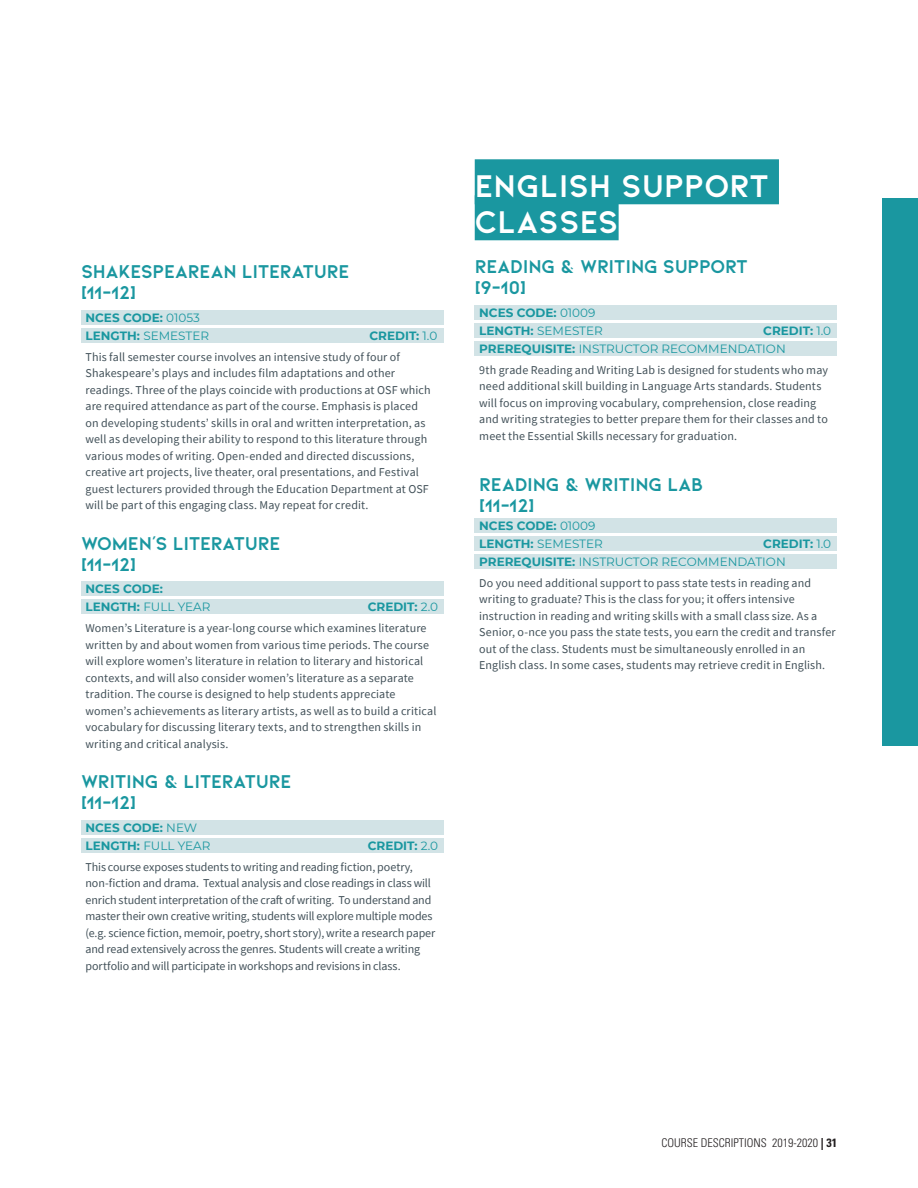
<style>
.page{position:relative;width:918px;height:1188px;background:#fff}
.page>*{position:absolute;margin:0;border:0;box-sizing:border-box;transform-origin:0 0}
.t1{font:700 33px/36px "Kiona";color:#fff}
.t2{font:700 19.5px/21px "Kiona";letter-spacing:-.02em;color:#1a97a0}
.t3{font:12px/16.5px "Source Sans Pro";letter-spacing:.01em;color:#425159}
.t4{font:12px/16.5px "Source Sans Pro";letter-spacing:-.01em;color:#425159}
.t5{font:700 12px/18px "Montserrat";color:#1a97a0}
.t6{font:12px/18px "Montserrat";color:#1a97a0}
.t7{font:300 condensed 12px "Univers LT Std";color:#231f20}
.s1{font-weight:400}
.s2{font-weight:700}
</style>
<div class="page">
<div style="left:882px;top:198px;width:36px;height:547px;background:#1a97a0"></div>
<div style="left:81px;top:310px;width:362px;height:15px;background:#d2e3e6"></div>
<div style="left:81px;top:328px;width:362px;height:15px;background:#d2e3e6"></div>
<div style="left:81px;top:582px;width:362px;height:14px;background:#d2e3e6"></div>
<div style="left:81px;top:600px;width:362px;height:14px;background:#d2e3e6"></div>
<div style="left:81px;top:820px;width:362px;height:15px;background:#d2e3e6"></div>
<div style="left:81px;top:838px;width:362px;height:15px;background:#d2e3e6"></div>
<div style="left:475px;top:159px;width:304px;height:45px;background:#1a97a0"></div>
<div style="left:475px;top:195px;width:144px;height:45px;background:#1a97a0"></div>
<div style="left:475px;top:305px;width:362px;height:15px;background:#d2e3e6"></div>
<div style="left:475px;top:323px;width:362px;height:15px;background:#d2e3e6"></div>
<div style="left:475px;top:341px;width:362px;height:15px;background:#d2e3e6"></div>
<div style="left:475px;top:518px;width:362px;height:15px;background:#d2e3e6"></div>
<div style="left:475px;top:536px;width:362px;height:15px;background:#d2e3e6"></div>
<div style="left:475px;top:554px;width:362px;height:15px;background:#d2e3e6"></div>
<h2 class="t2" style="left:81px;top:261px;width:270px">SHAKESPEAREAN LITERATURE [11-12]</h2>
<p class="t5" style="left:86px;top:308px;width:125px">NCES CODE: <span class="s1">01053<br></span>LENGTH: <span class="s1">SEMESTER</span></p>
<p class="t5" style="left:369px;top:326px;width:69px">CREDIT: <span class="s1">1.0</span></p>
<p class="t3" style="left:86px;top:348px;width:347px">This fall semester course involves an intensive study of four of Shakespeare’s plays and includes film adaptations and other readings. Three of the plays coincide with productions at OSF which are required attendance as part of the course. Emphasis is placed on developing students’ skills in oral and written interpretation, as well as developing their ability to respond to this literature through various modes of writing. Open-ended and directed discussions, creative art projects, live theater, oral presentations, and Festival guest lecturers provided through the Education Department at OSF will be part of this engaging class. May repeat for credit.</p>
<h2 class="t2" style="left:81px;top:532px;width:201px">WOMEN’S LITERATURE [11-12]</h2>
<p class="t5" style="left:86px;top:579px;width:127px">NCES CODE:<br>LENGTH: <span class="s1">FULL YEAR</span></p>
<p class="t5" style="left:368px;top:597px;width:72px">CREDIT: <span class="s1">2.0</span></p>
<p class="t3" style="left:86px;top:620px;width:352px">Women’s Literature is a year-long course which examines literature written by and about women from various time periods. The course will explore women’s literature in relation to literary and historical contexts, and will also consider women’s literature as a separate tradition. The course is designed to help students appreciate women’s achievements as literary artists, as well as to build a critical vocabulary for discussing literary texts, and to strengthen skills in writing and critical analysis.</p>
<h2 class="t2" style="left:81px;top:771px;width:212px">WRITING &amp; LITERATURE [11-12]</h2>
<p class="t5" style="left:86px;top:818px;width:127px">NCES CODE: <span class="s1">NEW<br></span>LENGTH: <span class="s1">FULL YEAR</span></p>
<p class="t5" style="left:368px;top:836px;width:72px">CREDIT: <span class="s1">2.0</span></p>
<p class="t4" style="left:86px;top:858px;width:351px">This course exposes students to writing and reading fiction, poetry, non-fiction and drama. Textual analysis and close readings in class will enrich student interpretation of the craft of writing. To understand and master their own creative writing, students will explore multiple modes (e.g. science fiction, memoir, poetry, short story), write a research paper and read extensively across the genres. Students will create a writing portfolio and will participate in workshops and revisions in class.</p>
<h1 class="t1" style="left:475px;top:167px;width:296px">ENGLISH SUPPORT<br>CLASSES</h1>
<h2 class="t2" style="left:475px;top:256px;width:275px">READING &amp; WRITING SUPPORT [9-10]</h2>
<p class="t5" style="left:479px;top:303px;width:125px">NCES CODE: <span class="s1">01009<br></span>LENGTH: <span class="s1">SEMESTER</span></p>
<p class="t6" style="left:479px;top:321px;width:353px;text-indent:284px"><span class="s2">CREDIT:</span> 1.0<br><span class="s2">PREREQUISITE:</span> INSTRUCTOR RECOMMENDATION</p>
<p class="t3" style="left:479px;top:361px;width:350px">9th grade Reading and Writing Lab is designed for students who may need additional skill building in Language Arts standards. Students will focus on improving vocabulary, comprehension, close reading and writing strategies to better prepare them for their classes and to meet the Essential Skills necessary for graduation.</p>
<h2 class="t2" style="left:479px;top:473px;width:225px">READING &amp; WRITING LAB [11-12]</h2>
<p class="t5" style="left:479px;top:516px;width:125px">NCES CODE: <span class="s1">01009<br></span>LENGTH: <span class="s1">SEMESTER</span></p>
<p class="t6" style="left:479px;top:534px;width:353px;text-indent:284px"><span class="s2">CREDIT:</span> 1.0<br><span class="s2">PREREQUISITE:</span> INSTRUCTOR RECOMMENDATION</p>
<p class="t3" style="left:479px;top:574px;width:358px">Do you need additional support to pass state tests in reading and writing to graduate? This is the class for you; it offers intensive instruction in reading and writing skills with a small class size. As a Senior, o‑nce you pass the state tests, you earn the credit and transfer out of the class. Students must be simultaneously enrolled in an English class. In some cases, students may retrieve credit in English.</p>
<p class="t7" style="left:661px;top:1136px;width:177px">COURSE DESCRIPTIONS 2019-2020 <span class="s2">| 31</span></p>
</div>
